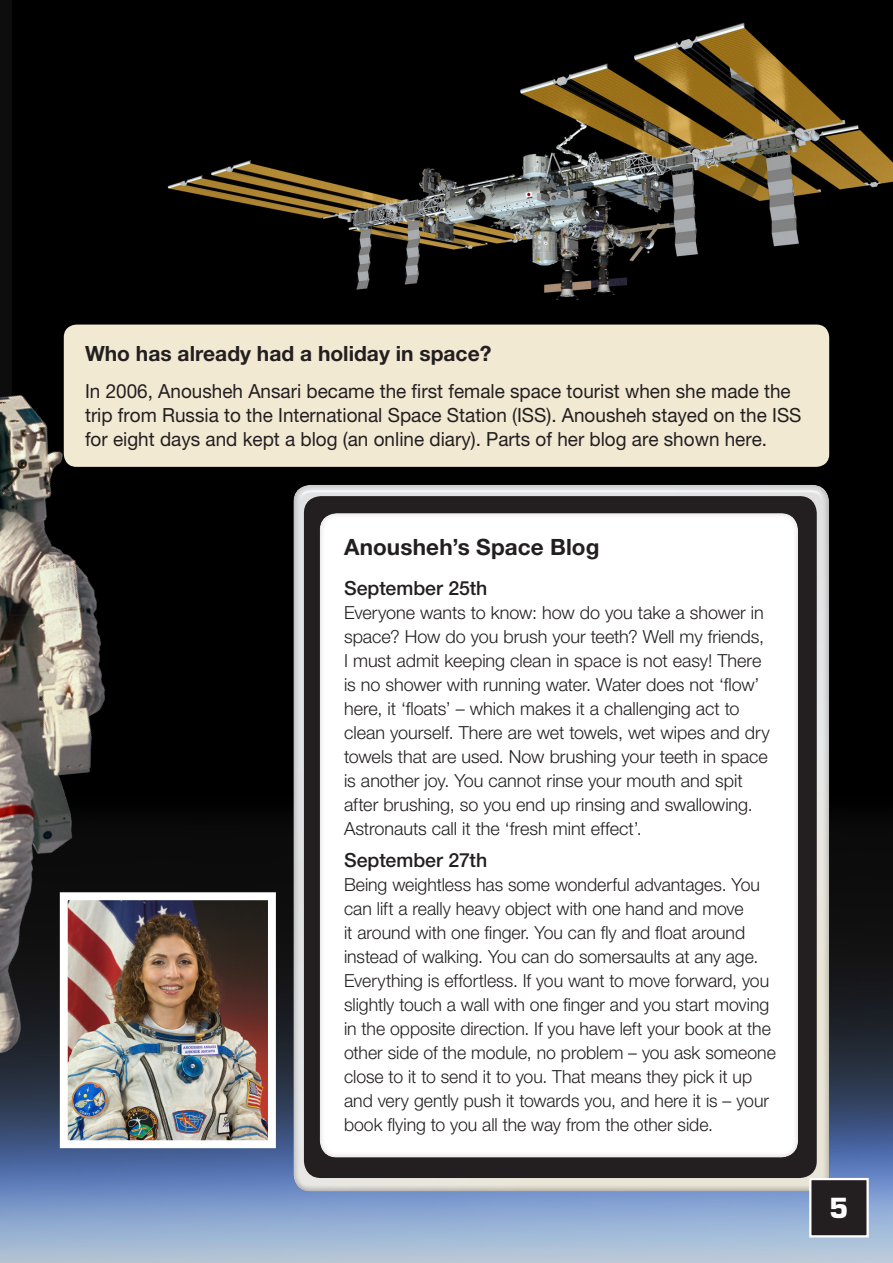
<style>
.page{position:relative;width:893px;height:1263px;background:#fff}
.page>*{position:absolute;margin:0;border:0;box-sizing:border-box;transform-origin:0 0}
.t1{font:700 27px "Eurostile LT Std";color:#fff}
.t2{font:700 22.5px "Helvetica Neue LT Std";letter-spacing:.005em;color:#231f20}
.t3{font:700 21px "Helvetica Neue LT Std";color:#231f20}
.t4{font:19.5px/24px "Helvetica Neue LT Std";color:#231f20}
.t5{font:500 19.5px "Helvetica Neue LT Std";color:#231f20}
.t6{font:300 18px/24px "Helvetica Neue LT Std";color:#231f20}
</style>
<div class="page">
<img style="left:0;top:0;width:893px;height:1263px">
<img style="left:0;top:120px;width:650px;height:1143px">
<div style="left:64px;top:325px;width:765px;height:142px;background:#f2e9d3;border-radius:13px"></div>
<img style="left:69px;top:901px;width:198px;height:238px">
<div style="left:60px;top:892px;width:216px;height:256px;border:8px solid #fff"></div>
<div style="left:291px;top:483px;width:538px;height:709px;background:#231f20;opacity:.75"></div>
<div style="left:304px;top:496px;width:513px;height:682px;background:#231f20;border-radius:17px"></div>
<div style="left:317px;top:511px;width:482px;height:647px;background:#fff"></div>
<div style="left:810px;top:1179px;width:58px;height:57px;background:#231f20"></div>
<div style="left:809px;top:1178px;width:60px;height:59px;border:2px solid #fff"></div>
<p class="t3" style="left:85px;top:340px;width:408px">Who has already had a holiday in space?</p>
<p class="t4" style="left:85px;top:378px;width:718px">In 2006, Anousheh Ansari became the first female space tourist when she made the trip from Russia to the International Space Station (ISS). Anousheh stayed on the ISS for eight days and kept a blog (an online diary). Parts of her blog are shown here.</p>
<p class="t2" style="left:344px;top:533px;width:257px">Anousheh’s Space Blog</p>
<p class="t5" style="left:344px;top:577px;width:145px">September 25th</p>
<p class="t6" style="left:344px;top:600px;width:427px">Everyone wants to know: how do you take a shower in space? How do you brush your teeth? Well my friends, I must admit keeping clean in space is not easy! There is no shower with running water. Water does not ‘flow’ here, it ‘floats’ – which makes it a challenging act to clean yourself. There are wet towels, wet wipes and dry towels that are used. Now brushing your teeth in space is another joy. You cannot rinse your mouth and spit after brushing, so you end up rinsing and swallowing.<br>Astronauts call it the ‘fresh mint effect’.</p>
<p class="t5" style="left:344px;top:849px;width:145px">September 27th</p>
<p class="t6" style="left:344px;top:872px;width:433px">Being weightless has some wonderful advantages. You can lift a really heavy object with one hand and move<br>it around with one finger. You can fly and float around instead of walking. You can do somersaults at any age.<br>Everything is effortless. If you want to move forward, you slightly touch a wall with one finger and you start moving in the opposite direction. If you have left your book at the other side of the module, no problem – you ask someone close to it to send it to you. That means they pick it up and very gently push it towards you, and here it is – your book flying to you all the way from the other side.</p>
<h1 class="t1" style="left:829px;top:1191px;width:21px">5</h1>
</div>
